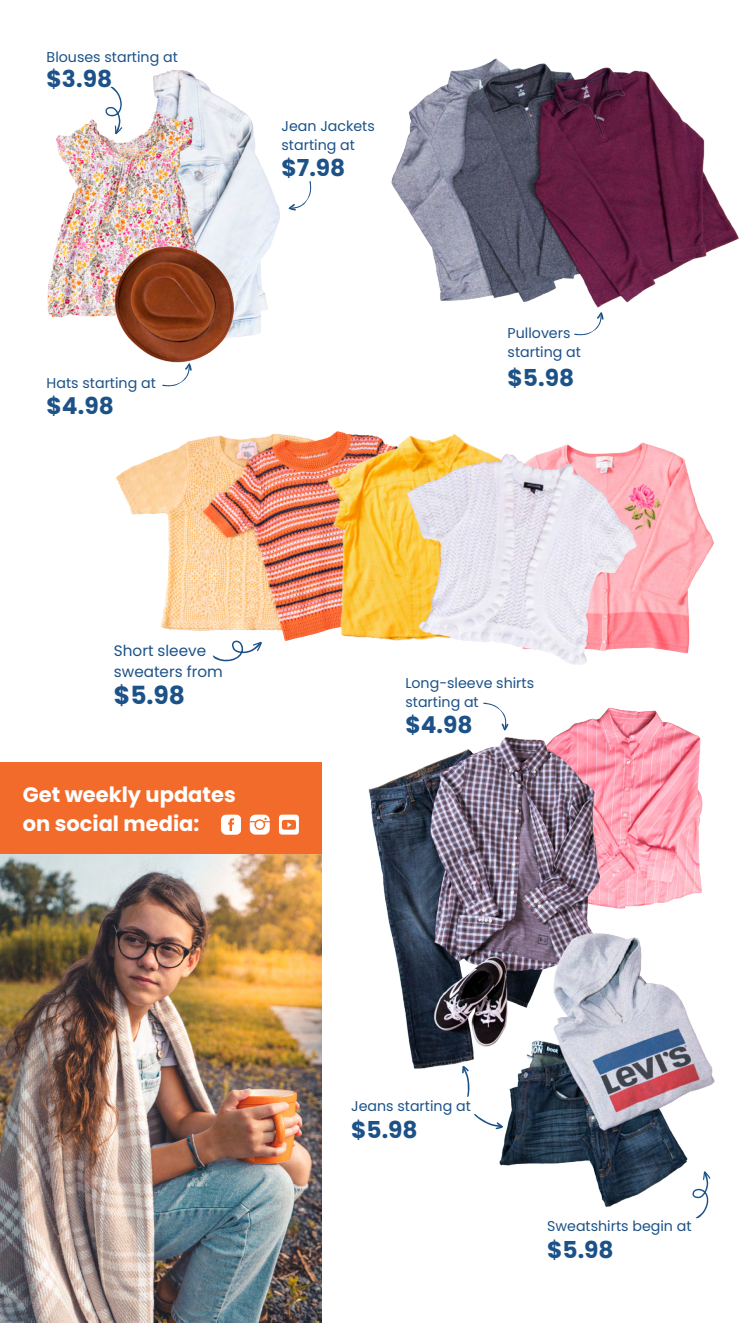
<style>
.page{position:relative;width:756px;height:1323px;background:#fff}
.page>*{position:absolute;margin:0;border:0;box-sizing:border-box;transform-origin:0 0}
.t1{font:700 25.03px "Poppins";color:#1c5288}
.t2{font:700 23.28px "Poppins";color:#1c5288}
.t3{font:700 21px/28.9px "Poppins";color:#fff}
.t4{font:15.22px/20.8px "Poppins";color:#1c5288}
.t5{font:14.17px/19.4px "Poppins";color:#1c5288}
</style>
<div class="page">
<img style="left:391px;top:58px;width:348px;height:249px">
<img style="left:116px;top:435px;width:137px;height:196px">
<img style="left:590px;top:442px;width:124px;height:211px">
<img style="left:253px;top:431px;width:337px;height:272px">
<img style="left:406px;top:454px;width:231px;height:211px">
<img style="left:556px;top:707px;width:146px;height:202px">
<img style="left:369px;top:736px;width:237px;height:332px">
<img style="left:499px;top:933px;width:216px;height:273px">
<img style="left:153px;top:70px;width:127px;height:267px">
<img style="left:47px;top:110px;width:162px;height:208px">
<img style="left:114px;top:247px;width:120px;height:115px">
<svg style="left:162px;top:363px;width:30px;height:24px"></svg>
<svg style="left:105px;top:87px;width:17px;height:47px"></svg>
<svg style="left:288px;top:181px;width:23px;height:29px"></svg>
<svg style="left:574px;top:312px;width:30px;height:23px"></svg>
<svg style="left:213px;top:640px;width:49px;height:22px"></svg>
<svg style="left:483px;top:703px;width:25px;height:28px"></svg>
<img style="left:0;top:854px;width:322px;height:469px">
<svg style="left:462px;top:1065px;width:8px;height:32px"></svg>
<svg style="left:474px;top:1114px;width:29px;height:16px"></svg>
<svg style="left:692px;top:1171px;width:19px;height:47px"></svg>
<div style="left:0;top:762px;width:322px;height:92px;background:#f26b2a"></div>
<svg style="left:221px;top:815px;width:20px;height:20px"></svg>
<svg style="left:250px;top:815px;width:19px;height:19px"></svg>
<div style="left:279px;top:815px;width:20px;height:19px;background:#fff;border-radius:3px"></div>
<svg style="left:282px;top:820px;width:14px;height:10px"></svg>
<p class="t5" style="left:47px;top:47px;width:133px">Blouses starting at</p>
<h2 class="t2" style="left:47px;top:66px;width:67px">$3.98</h2>
<p class="t5" style="left:47px;top:374px;width:111px">Hats starting at</p>
<h2 class="t2" style="left:47px;top:392px;width:69px">$4.98</h2>
<p class="t5" style="left:282px;top:116px;width:95px">Jean Jackets starting at</p>
<h2 class="t2" style="left:282px;top:154px;width:65px">$7.98</h2>
<p class="t5" style="left:508px;top:323px;width:75px">Pullovers starting at</p>
<h2 class="t2" style="left:508px;top:365px;width:68px">$5.98</h2>
<p class="t4" style="left:114px;top:641px;width:110px">Short sleeve sweaters from</p>
<h1 class="t1" style="left:114px;top:681px;width:73px">$5.98</h1>
<p class="t5" style="left:405px;top:673px;width:130px">Long-sleeve shirts</p>
<h2 class="t2" style="left:405px;top:711px;width:69px">$4.98</h2>
<p class="t5" style="left:405px;top:693px;width:75px">starting at</p>
<h3 class="t3" style="left:23px;top:780px;width:214px">Get weekly updates on social media:</h3>
<p class="t5" style="left:351px;top:1097px;width:121px">Jeans starting at</p>
<h2 class="t2" style="left:351px;top:1117px;width:68px">$5.98</h2>
<p class="t5" style="left:547px;top:1217px;width:146px">Sweatshirts begin at</p>
<h2 class="t2" style="left:547px;top:1237px;width:68px">$5.98</h2>
</div>
